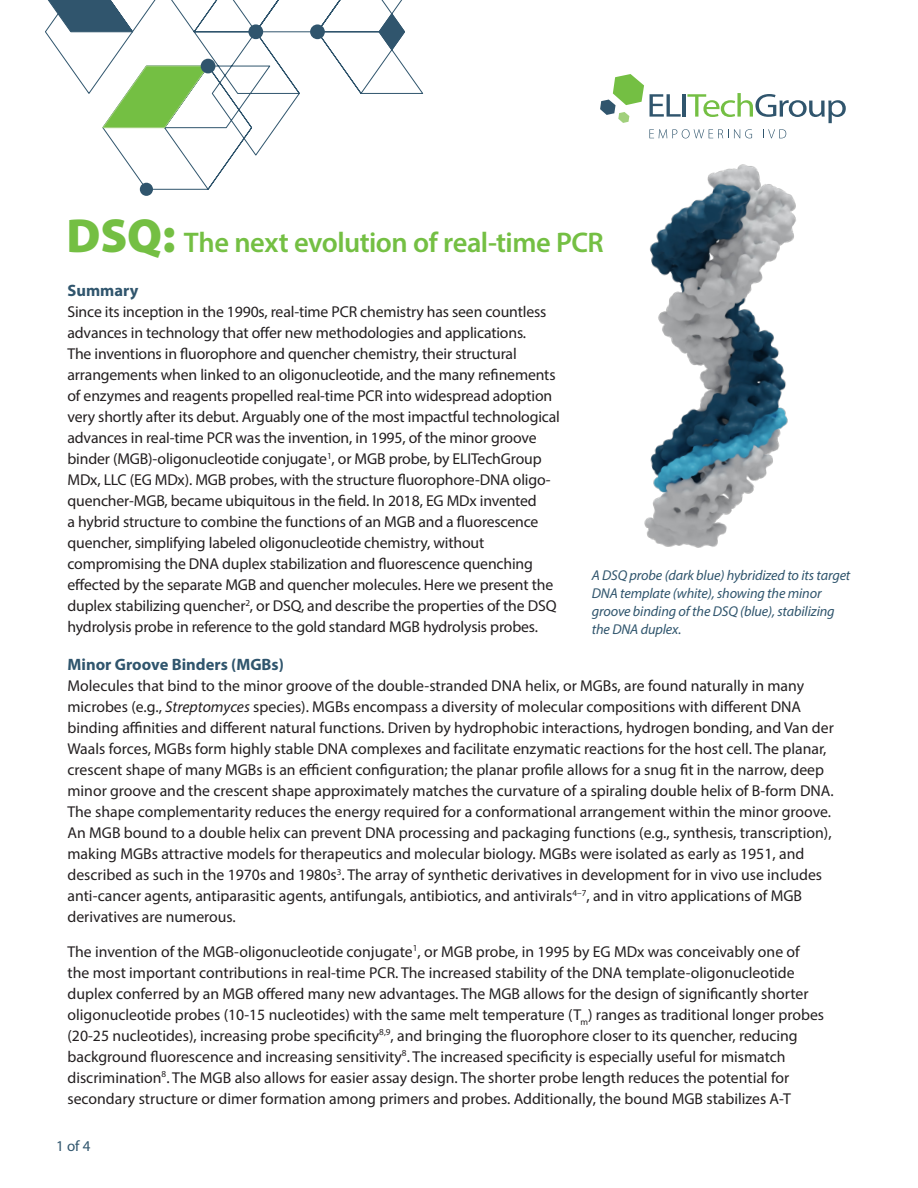
<style>
.page{position:relative;width:918px;height:1188px;background:#fff}
.page>*{position:absolute;margin:0;border:0;box-sizing:border-box;transform-origin:0 0}
.t1{font:600 28.5px "Myriad Pro";letter-spacing:-.02em;color:#74bf43}
.t2{font:700 16.5px "Myriad Pro";color:#30556d}
.t3{font:15.75px/21px "Myriad Pro";color:#231f20}
.t4{font:15px "Myriad Pro";color:#30556d}
.t5{font:italic 14.25px/18px "Myriad Pro";letter-spacing:-.01em;color:#30556d}
.s1{font-weight:900;font-size:48px}
.s2{font-style:italic}
</style>
<div class="page">
<svg style="left:600px;top:74px;width:246px;height:64px"></svg>
<svg style="left:45px;top:0;width:379px;height:191px"></svg>
<svg style="left:378px;top:13px;width:27px;height:39px"></svg>
<svg style="left:102px;top:66px;width:107px;height:62px"></svg>
<svg style="left:45px;top:0;width:89px;height:32px"></svg>
<div style="left:201px;top:59px;width:14px;height:14px;background:#30556d;border-radius:50%"></div>
<div style="left:248px;top:24px;width:15px;height:15px;background:#30556d;border-radius:50%"></div>
<div style="left:310px;top:24px;width:15px;height:15px;background:#30556d;border-radius:50%"></div>
<div style="left:140px;top:183px;width:13px;height:13px;background:#30556d;border-radius:50%"></div>
<img style="left:644px;top:164px;width:152px;height:384px">
<p class="t1" style="left:66px;top:224px;width:539px"><span class="s1">DSQ:</span> The next evolution of real-time PCR</p>
<p class="t2" style="left:68px;top:280px;width:72px">Summary</p>
<p class="t3" style="left:68px;top:301px;width:494px">Since its inception in the 1990s, real-time PCR chemistry has seen countless advances in technology that offer new methodologies and applications.<br>The inventions in fluorophore and quencher chemistry, their structural arrangements when linked to an oligonucleotide, and the many refinements of enzymes and reagents propelled real-time PCR into widespread adoption very shortly after its debut. Arguably one of the most impactful technological advances in real-time PCR was the invention, in 1995, of the minor groove binder (MGB)-oligonucleotide conjugate<sup>1</sup>, or MGB probe, by ELITechGroup MDx, LLC (EG MDx). MGB probes, with the structure fluorophore-DNA oligo&shy;quencher-MGB, became ubiquitous in the field. In 2018, EG MDx invented<br>a hybrid structure to combine the functions of an MGB and a fluorescence quencher, simplifying labeled oligonucleotide chemistry, without compromising the DNA duplex stabilization and fluorescence quenching effected by the separate MGB and quencher molecules. Here we present the duplex stabilizing quencher<sup>2</sup>, or DSQ, and describe the properties of the DSQ hydrolysis probe in reference to the gold standard MGB hydrolysis probes.</p>
<p class="t5" style="left:592px;top:566px;width:260px">A DSQ probe (dark blue) hybridized to its target DNA template (white), showing the minor groove binding of the DSQ (blue), stabilizing the DNA duplex.</p>
<p class="t2" style="left:68px;top:654px;width:218px">Minor Groove Binders (MGBs)</p>
<p class="t3" style="left:68px;top:675px;width:768px">Molecules that bind to the minor groove of the double-stranded DNA helix, or MGBs, are found naturally in many microbes (e.g., <span class="s2">Streptomyces</span> species). MGBs encompass a diversity of molecular compositions with different DNA binding affinities and different natural functions. Driven by hydrophobic interactions, hydrogen bonding, and Van der Waals forces, MGBs form highly stable DNA complexes and facilitate enzymatic reactions for the host cell. The planar, crescent shape of many MGBs is an efficient configuration; the planar profile allows for a snug fit in the narrow, deep minor groove and the crescent shape approximately matches the curvature of a spiraling double helix of B-form DNA.<br>The shape complementarity reduces the energy required for a conformational arrangement within the minor groove.<br>An MGB bound to a double helix can prevent DNA processing and packaging functions (e.g., synthesis, transcription), making MGBs attractive models for therapeutics and molecular biology. MGBs were isolated as early as 1951, and described as such in the 1970s and 1980s<sup>3</sup>. The array of synthetic derivatives in development for in vivo use includes anti-cancer agents, antiparasitic agents, antifungals, antibiotics, and antivirals<sup>4–7</sup>, and in vitro applications of MGB derivatives are numerous.</p>
<p class="t3" style="left:68px;top:941px;width:758px">The invention of the MGB-oligonucleotide conjugate<sup>1</sup>, or MGB probe, in 1995 by EG MDx was conceivably one of the most important contributions in real-time PCR. The increased stability of the DNA template-oligonucleotide duplex conferred by an MGB offered many new advantages. The MGB allows for the design of significantly shorter oligonucleotide probes (10-15 nucleotides) with the same melt temperature (T<sub>m</sub>) ranges as traditional longer probes (20-25 nucleotides), increasing probe specificity<sup>8,9</sup>, and bringing the fluorophore closer to its quencher, reducing background fluorescence and increasing sensitivity<sup>8</sup>. The increased specificity is especially useful for mismatch discrimination<sup>8</sup>. The MGB also allows for easier assay design. The shorter probe length reduces the potential for secondary structure or dimer formation among primers and probes. Additionally, the bound MGB stabilizes A-T</p>
<p class="t4" style="left:56px;top:1136px;width:36px">1 of 4</p>
</div>
